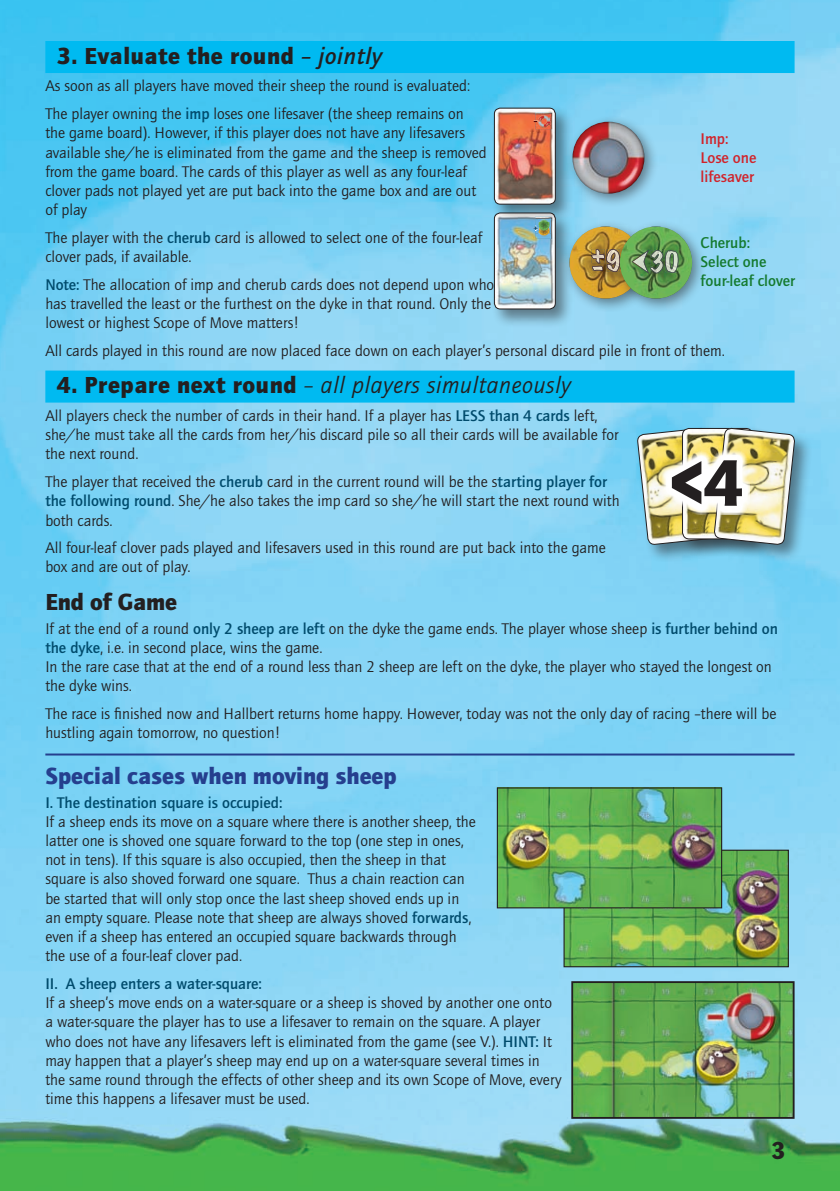
<style>
.page{position:relative;width:840px;height:1191px;background:#fff}
.page>*{position:absolute;margin:0;border:0;box-sizing:border-box;transform-origin:0 0}
.t1{font:900 68.2px "Quay Itc T";color:#231f20}
.t2{font:italic 24px "Quay Itc T";letter-spacing:.025em;color:#231f20}
.t3{font:900 24px "Quay Itc T";color:#253f8e}
.t4{font:900 24px "Quay Itc T";letter-spacing:.025em;color:#231f20}
.t5{font:900 24px "Quay Itc T";color:#231f20}
.t6{font:condensed 24px "Franklin Gothic";color:#231f20}
.t7{font:16px/19.2px "Quay Itc T";color:#231f20}
.t8{font:700 16px "Quay Itc T";color:#004b6c}
.t9{font:700 16px/19.2px "Quay Itc T";color:#157a2f}
.t10{font:700 16px/19.2px "Quay Itc T";color:#d1232a}
.t11{font:700 9.4px "Comic Sans MS";color:#004268}
.t12{font:700 9.4px "Comic Sans MS";color:#520000}
.s1{font-weight:700;font-style:italic}
.s2{font-weight:700;color:#004b6c}
.s3{font-weight:900;font-style:normal}
</style>
<div class="page">
<img style="left:0;top:0;width:839px;height:1191px">
<div style="left:45px;top:41px;width:749px;height:32px;background:#00baf1"></div>
<div style="left:45px;top:370px;width:749px;height:32px;background:#00baf1"></div>
<hr style="left:45px;top:753px;width:749px;height:2px;background:#253f8e">
<div style="left:491px;top:210px;width:83px;height:118px;background:#231f20;opacity:.5"></div>
<img style="left:494px;top:223px;width:61px;height:86px">
<div style="left:494px;top:213px;width:61px;height:96px;border:1px solid #231f20;border-radius:6px"></div>
<div style="left:491px;top:105px;width:83px;height:118px;background:#231f20;opacity:.5"></div>
<img style="left:494px;top:108px;width:51px;height:96px">
<div style="left:494px;top:108px;width:61px;height:96px;border:1px solid #231f20;border-radius:6px"></div>
<div style="left:562px;top:219px;width:93px;height:93px;background:#231f20;opacity:.5"></div>
<svg style="left:569px;top:226px;width:43px;height:72px;background:#b59e56"></svg>
<img style="left:606px;top:249px;width:6px;height:23px">
<img style="left:606px;top:250px;width:6px;height:21px">
<img style="left:591px;top:249px;width:13px;height:14px">
<svg style="left:591px;top:266px;width:12px;height:5px"></svg>
<div style="left:612px;top:219px;width:93px;height:93px;background:#231f20;opacity:.5"></div>
<svg style="left:619px;top:226px;width:72px;height:72px;background:#6fa464"></svg>
<img style="left:631px;top:249px;width:47px;height:25px">
<img style="left:665px;top:272px;width:12px;height:1px">
<img style="left:665px;top:251px;width:12px;height:21px">
<img style="left:632px;top:251px;width:15px;height:21px">
<img style="left:545px;top:95px;width:124px;height:123px">
<div style="left:634px;top:425px;width:101px;height:137px;background:#231f20;opacity:.5"></div>
<div style="left:679px;top:425px;width:92px;height:133px;background:#231f20;opacity:.5"></div>
<div style="left:711px;top:425px;width:100px;height:137px;background:#231f20;opacity:.5"></div>
<img style="left:636px;top:428px;width:158px;height:117px">
<svg style="left:657px;top:446px;width:92px;height:68px"></svg>
<img style="left:565px;top:851px;width:221px;height:114px">
<div style="left:563px;top:849px;width:225px;height:118px;border:1px solid #231f20"></div>
<img style="left:498px;top:789px;width:221px;height:117px">
<div style="left:496px;top:787px;width:225px;height:121px;border:1px solid #231f20"></div>
<img style="left:574px;top:984px;width:217px;height:131px">
<div style="left:571px;top:981px;width:223px;height:137px;border:2px solid #231f20"></div>
<h2 class="t4" style="left:57px;top:42px;width:326px">3. Evaluate the round <span class="s1">– jointly</span></h2>
<p class="t7" style="left:45px;top:72px;width:426px;line-height:27.6px">As soon as all players have moved their sheep the round is evaluated:<br>The player owning the <span class="s2">imp</span> loses one lifesaver (the sheep remains on</p>
<p class="t7" style="left:45px;top:123px;width:442px">the game board). However, if this player does not have any lifesavers available she/he is eliminated from the game and the sheep is removed from the game board. The cards of this player as well as any four-leaf clover pads not played yet are put back into the game box and are out of play</p>
<p class="t7" style="left:45px;top:228px;width:438px">The player with the <span class="s2">cherub</span> card is allowed to select one of the four-leaf clover pads, if available.</p>
<p class="t7" style="left:45px;top:275px;width:450px"><span class="s2">Note:</span> The allocation of imp and cherub cards does not depend upon who has travelled the least or the furthest on the dyke in that round. Only the lowest or highest Scope of Move matters!</p>
<p class="t7" style="left:45px;top:341px;width:680px">All cards played in this round are now placed face down on each player’s personal discard pile in front of them.</p>
<h2 class="t2" style="left:57px;top:371px;width:515px"><span class="s3">4. Prepare next round</span> – all players simultaneously</h2>
<p class="t7" style="left:45px;top:406px;width:574px">All players check the number of cards in their hand. If a player has <span class="s2">LESS than 4 cards</span> left, she/he must take all the cards from her/his discard pile so all their cards will be available for the next round.</p>
<p class="t7" style="left:45px;top:472px;width:575px">The player that received the <span class="s2">cherub</span> card in the current round will be the s<span class="s2">tarting player for the following round</span>. She/he also takes the imp card so she/he will start the next round with both cards.</p>
<p class="t7" style="left:45px;top:538px;width:561px">All four-leaf clover pads played and lifesavers used in this round are put back into the game box and are out of play.</p>
<h2 class="t5" style="left:45px;top:587px;width:133px">End of Game</h2>
<p class="t7" style="left:45px;top:618px;width:733px">If at the end of a round <span class="s2">only 2 sheep are left</span> on the dyke the game ends. The player whose sheep <span class="s2">is further behind on the dyke</span>, i.e. in second place, wins the game.<br>In the rare case that at the end of a round less than 2 sheep are left on the dyke, the player who stayed the longest on the dyke wins.</p>
<p class="t7" style="left:45px;top:703px;width:732px">The race is finished now and Hallbert returns home happy. However, today was not the only day of racing –there will be hustling again tomorrow, no question!</p>
<h2 class="t3" style="left:45px;top:761px;width:352px">Special cases when moving sheep</h2>
<p class="t8" style="left:45px;top:793px;width:238px">I. The destination square is occupied:</p>
<p class="t7" style="left:45px;top:811px;width:432px">If a sheep ends its move on a square where there is another sheep, the latter one is shoved one square forward to the top (one step in ones, not in tens). If this square is also occupied, then the sheep in that square is also shoved forward one square. Thus a chain reaction can be started that will only stop once the last sheep shoved ends up in an empty square. Please note that sheep are always shoved <span class="s2">forwards</span>, even if a sheep has entered an occupied square backwards through the use of a four-leaf clover pad.</p>
<p class="t8" style="left:45px;top:974px;width:218px">II. A sheep enters a water-square:</p>
<p class="t7" style="left:45px;top:993px;width:517px">If a sheep’s move ends on a water-square or a sheep is shoved by another one onto a water-square the player has to use a lifesaver to remain on the square. A player who does not have any lifesavers left is eliminated from the game (see V.). <span class="s2">HINT:</span> It may happen that a player’s sheep may end up on a water-square several times in the same round through the effects of other sheep and its own Scope of Move, every time this happens a lifesaver must be used.</p>
<p class="t12" style="left:532px;top:113px;width:7px">-</p>
<p class="t10" style="left:700px;top:128px;width:57px">Imp:<br>Lose one lifesaver</p>
<p class="t11" style="left:532px;top:220px;width:7px">+</p>
<p class="t9" style="left:700px;top:233px;width:96px">Cherub:<br>Select one four-leaf clover</p>
<h1 class="t1" style="left:669px;top:443px;width:75px">&lt;4</h1>
<h2 class="t6" style="left:771px;top:1135px;width:14px">3</h2>
</div>
